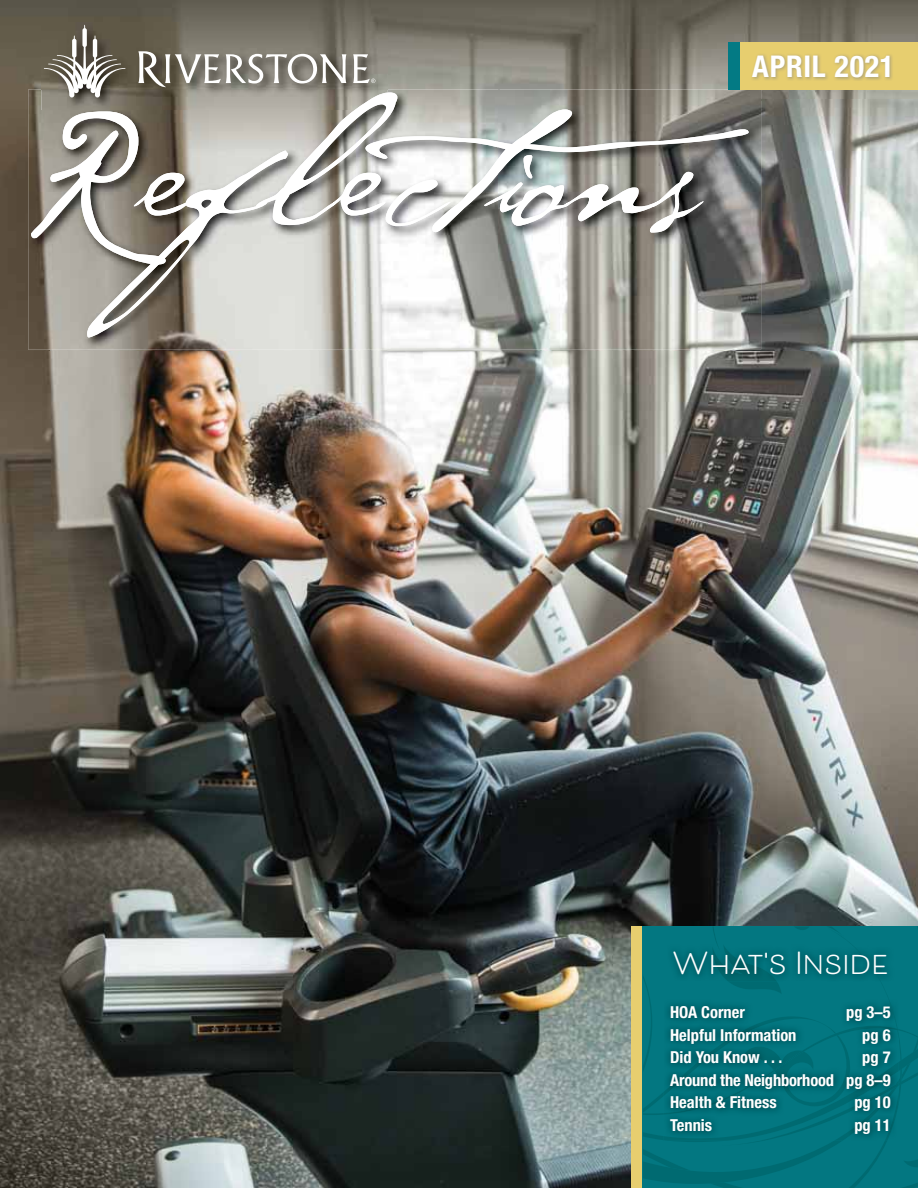
<style>
.page{position:relative;width:918px;height:1188px;background:#fff}
.page>*{position:absolute;margin:0;border:0;box-sizing:border-box;transform-origin:0 0}
.t1{font:700 30px "Beloved Sans Basic";color:#fff}
.t2{font:700 condensed 30px "Helvetica Neue";letter-spacing:.025em;color:#fff}
.t3{font:700 condensed 16.5px/22.5px "Helvetica Neue";color:#fff;text-align:justify}
</style>
<div class="page">
<img style="left:0;top:351px;width:918px;height:837px">
<img style="left:0;top:0;width:918px;height:50px">
<img style="left:0;top:50px;width:50px;height:301px">
<img style="left:388px;top:50px;width:530px;height:50px">
<img style="left:715px;top:100px;width:203px;height:251px">
<img style="left:50px;top:350px;width:665px;height:1px">
<div style="left:632px;top:926px;width:286px;height:262px;background:#e7ce6f"></div>
<img style="left:28px;top:89px;width:733px;height:261px">
<svg style="left:31px;top:92px;width:718px;height:245px"></svg>
<img style="left:41px;top:23px;width:347px;height:87px">
<img style="left:355px;top:93px;width:33px;height:17px">
<svg style="left:138px;top:51px;width:208px;height:36px"></svg>
<svg style="left:44px;top:25px;width:81px;height:72px"></svg>
<svg style="left:353px;top:54px;width:22px;height:29px"></svg>
<div style="left:728px;top:43px;width:190px;height:47px;background:#037a84"></div>
<div style="left:741px;top:43px;width:177px;height:47px;background:#e7ce6f"></div>
<img style="left:752px;top:54px;width:140px;height:27px">
<svg style="left:643px;top:926px;width:275px;height:262px;background:#02737c"></svg>
<img style="left:664px;top:1016px;width:191px;height:10px">
<img style="left:885px;top:999px;width:13px;height:27px">
<img style="left:664px;top:1026px;width:234px;height:36px">
<img style="left:664px;top:1062px;width:234px;height:79px">
<img style="left:760px;top:1083px;width:138px;height:58px">
<h1 class="t2" style="left:752px;top:55px;width:144px">APRIL 2021</h1>
<h1 class="t1" style="left:672px;top:946px;width:218px">What's Inside</h1>
<p class="t3" style="left:670px;top:1002px;width:76px">HOA Corner</p>
<p class="t3" style="left:846px;top:1002px;width:46px">pg 3–5</p>
<p class="t3" style="left:670px;top:1025px;width:128px">Helpful Information</p>
<p class="t3" style="left:862px;top:1025px;width:30px">pg 6</p>
<p class="t3" style="left:670px;top:1047px;width:114px">Did You Know . . .</p>
<p class="t3" style="left:670px;top:1047px;width:222px;text-indent:192px">pg 7<br>Around the Neighborhood pg 8–9<br>Health &amp; Fitness</p>
<p class="t3" style="left:854px;top:1092px;width:38px">pg 10</p>
<p class="t3" style="left:670px;top:1115px;width:44px">Tennis</p>
<p class="t3" style="left:854px;top:1115px;width:38px">pg 11</p>
</div>
